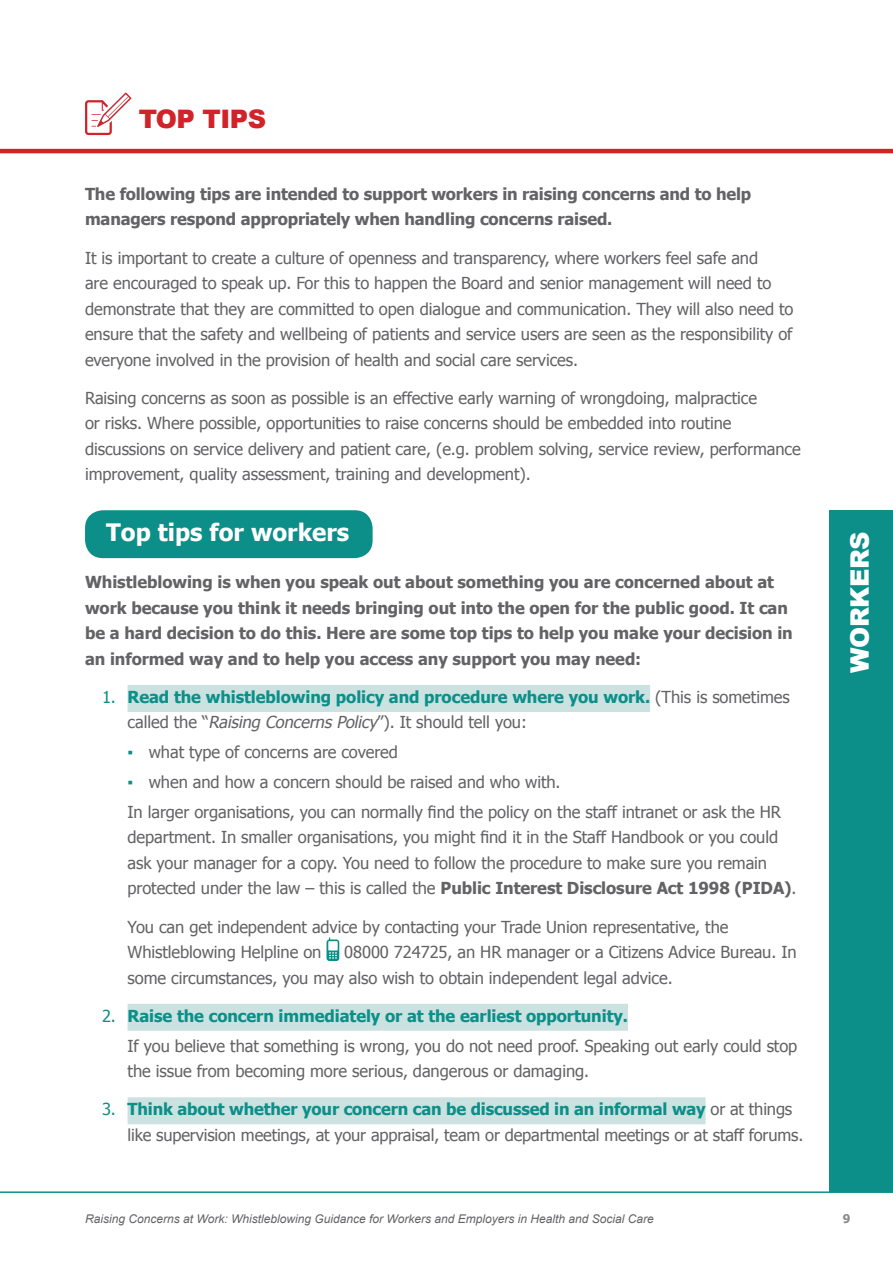
<style>
.page{position:relative;width:893px;height:1263px;background:#fff}
.page>*{position:absolute;margin:0;border:0;box-sizing:border-box;transform-origin:0 0}
.Heading_1{font:900 25.5px "Arial";letter-spacing:-.02em;color:#d1232a}
.Tab_Right{font:900 25.5px "Arial";letter-spacing:-.02em;color:#fff}
.Heading_2{font:700 24px "Tahoma";color:#fff}
.Body_text{font:16.5px/25.5px "Tahoma";letter-spacing:-.005em;color:#636366}
.Body_text-2{font:700 16.5px/25.5px "Tahoma";letter-spacing:-.005em;color:#636366}
.t1{font:700 16.5px/25.5px "Tahoma";letter-spacing:-.005em;color:#0c8f89}
.t2{font:italic 12px "Arial";color:#636366}
.t3{font:700 12px "Tahoma";color:#87898c}
.s1{font-weight:400}
.s2{font-weight:400;color:#636366}
.s3{font-weight:400;font-style:italic;color:#636366}
.s4{color:#0c8f89}
.s5{font-weight:700}
.s6{font-weight:700;color:#0c8f89}
</style>
<div class="page">
<div style="left:85px;top:510px;width:288px;height:48px;background:#0c8f89;border-radius:18px"></div>
<div style="left:128px;top:685px;width:522px;height:27px;background:#cbe2e1"></div>
<div style="left:128px;top:1004px;width:500px;height:27px;background:#cbe2e1"></div>
<div style="left:128px;top:1097px;width:577px;height:27px;background:#cbe2e1"></div>
<svg style="left:85px;top:92px;width:46px;height:43px"></svg>
<svg style="left:326px;top:937px;width:13px;height:24px"></svg>
<hr style="left:0;top:149px;width:893px;height:4px;background:#d1232a">
<hr style="left:0;top:1191px;width:893px;height:2px;background:#0c8f89">
<div style="left:829px;top:510px;width:64px;height:682px;background:#0c8f89"></div>
<p class="Heading_1" style="left:139px;top:100px;width:129px">TOP TIPS</p>
<p class="Body_text-2" style="left:85px;top:180px;width:668px">The following tips are intended to support workers in raising concerns and to help managers respond appropriately when handling concerns raised.</p>
<p class="Body_text" style="left:85px;top:244px;width:710px">It is important to create a culture of openness and transparency, where workers feel safe and<br>are encouraged to speak up. For this to happen the Board and senior management will need to demonstrate that they are committed to open dialogue and communication. They will also need to ensure that the safety and wellbeing of patients and service users are seen as the responsibility of everyone involved in the provision of health and social care services.</p>
<p class="Body_text" style="left:85px;top:384px;width:717px">Raising concerns as soon as possible is an effective early warning of wrongdoing, malpractice<br>or risks. Where possible, opportunities to raise concerns should be embedded into routine discussions on service delivery and patient care, (e.g. problem solving, service review, performance improvement, quality assessment, training and development).</p>
<p class="Heading_2" style="left:106px;top:516px;width:244px">Top tips for workers</p>
<p class="Body_text-2" style="left:85px;top:568px;width:709px">Whistleblowing is when you speak out about something you are concerned about at work because you think it needs bringing out into the open for the public good. It can be a hard decision to do this. Here are some top tips to help you make your decision in an informed way and to help you access any support you may need:</p>
<p class="t1" style="left:128px;top:683px;width:664px;text-indent:-26px"><span class="s1">1.</span> Read the whistleblowing policy and procedure where you work. <span class="s2">(This is sometimes called the “</span><span class="s3">Raising ConcernsPolicy</span><span class="s2">”). It should tell you:</span></p>
<p class="Body_text" style="left:128px;top:739px;width:272px"><span class="s4">▪</span> what type of concerns are covered</p>
<p class="Body_text" style="left:128px;top:768px;width:434px"><span class="s4">▪</span> when and how a concern should be raised and who with.</p>
<p class="Body_text" style="left:128px;top:798px;width:670px">In larger organisations, you can normally find the policy on the staff intranet or ask the HR department. In smaller organisations, you might find it in the Staff Handbook or you could ask your manager for a copy. You need to follow the procedure to make sure you remain protected under the law – this is called the <span class="s5">Public Interest Disclosure Act 1998 (PIDA)</span>.</p>
<p class="Body_text" style="left:128px;top:913px;width:602px">You can get independent advice by contacting your Trade Union representative, the<br>Whistleblowing Helpline on</p>
<p class="Body_text" style="left:128px;top:938px;width:671px;text-indent:217px">08000 724725, an HR manager or a Citizens Advice Bureau. In some circumstances, you may also wish to obtain independent legal advice.</p>
<p class="t1" style="left:102px;top:1002px;width:527px"><span class="s1">2.</span> Raise the concern immediately or at the earliest opportunity.</p>
<p class="Body_text" style="left:128px;top:1032px;width:671px">If you believe that something is wrong, you do not need proof. Speaking out early could stop the issue from becoming more serious, dangerous or damaging.</p>
<p class="Body_text" style="left:128px;top:1096px;width:677px;text-indent:-26px"><span class="s4">3.</span> <span class="s6">Think about whether your concern can be discussed in an informal way</span> or at things like supervision meetings, at your appraisal, team or departmental meetings or at staff forums.</p>
<p class="Tab_Right" style="left:841px;top:672px;width:142px;rotate:-90deg">WORKERS</p>
<p class="t2" style="left:85px;top:1211px;width:570px">Raising Concerns at Work: Whistleblowing Guidance for Workers and Employers in Health and Social Care</p>
<p class="t3" style="left:843px;top:1210px;width:9px">9</p>
</div>
